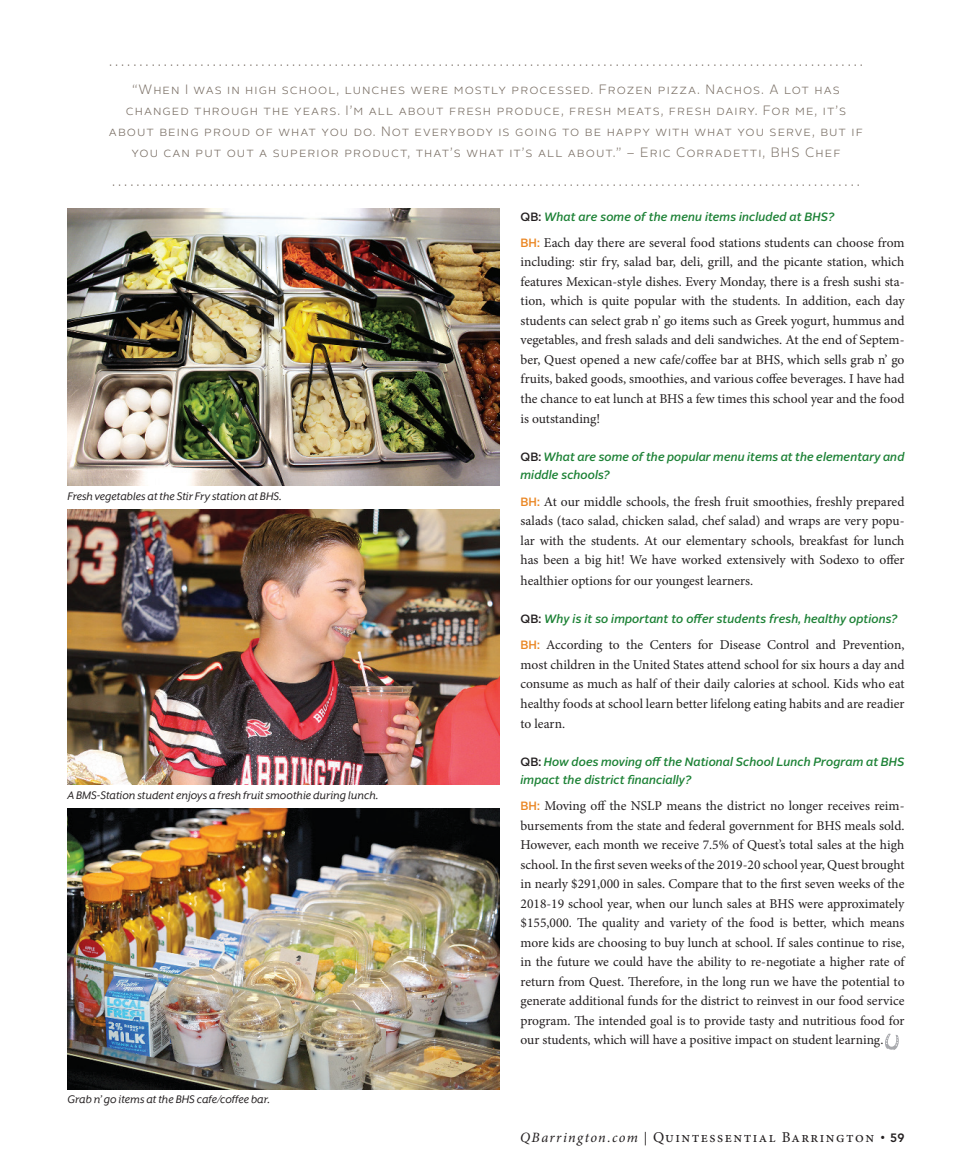
<style>
.page{position:relative;width:972px;height:1175px;background:#fff}
.page>*{position:absolute;margin:0;border:0;box-sizing:border-box;transform-origin:0 0}
.t1{font:300 15px "Alright Sans";color:#796e64}
.t2{font:15px "Minion Pro";letter-spacing:.1em;color:#231f20}
.Interview-Answer{font:13.5px/19.6px "Minion Pro";letter-spacing:-.005em;color:#231f20;text-align:justify}
.t3{font:300 13.5px/21px "Alright Sans";letter-spacing:.075em;color:#796e64;text-align:center}
.Photo-Caption-No-Rul{font:12.75px "Mr Eaves XL San Alt RI";color:#231f20}
.Question{font:italic 500 12px/18px "Alright Sans";color:#1d8236}
.s1{font-style:normal;color:#231f20}
.s2{font-family:"Alright Sans";font-weight:500;font-size:12px;color:#ea8623}
.s3{font-style:italic;font-size:14.25px}
.s4{font-size:13.5px}
.s5{font-size:12px}
.s6{font-family:"Avenir LT Std";font-weight:800;font-size:12px}
</style>
<div class="page">
<svg style="left:885px;top:1033px;width:14px;height:17px"></svg>
<img style="left:68px;top:808px;width:432px;height:281px">
<img style="left:68px;top:209px;width:432px;height:276px">
<img style="left:68px;top:509px;width:432px;height:276px">
<p class="t1" style="left:109px;top:50px;width:756px">............................................................................................................................</p>
<p class="t3" style="left:109px;top:79px;width:756px">“When I was in high school, lunches were mostly processed. Frozen pizza. Nachos. A lot has changed through the years. I’m all about fresh produce, fresh meats, fresh dairy. For me, it’s about being proud of what you do. Not everybody is going to be happy with what you serve, but if you can put out a superior product, that’s what it’s all about.” – Eric Corradetti, BHS Chef</p>
<p class="t1" style="left:112px;top:170px;width:749px">...........................................................................................................................</p>
<p class="Photo-Caption-No-Rul" style="left:68px;top:489px;width:216px">Fresh vegetables at the Stir Fry station at BHS.</p>
<p class="Photo-Caption-No-Rul" style="left:68px;top:788px;width:313px">A BMS-Station student enjoys a fresh fruit smoothie during lunch.</p>
<p class="Photo-Caption-No-Rul" style="left:68px;top:1092px;width:204px">Grab n’ go items at the BHS cafe/coffee bar.</p>
<p class="Question" style="left:521px;top:207px;width:315px"><span class="s1">QB:</span> What are some of the menu items included at BHS?</p>
<p class="Interview-Answer" style="left:521px;top:233px;width:386px"><span class="s2">BH:</span> Each day there are several food stations students can choose from including: stir fry, salad bar, deli, grill, and the picante station, which features Mexican-style dishes. Every Monday, there is a fresh sushi sta&shy;tion, which is quite popular with the students. In addition, each day students can select grab n’ go items such as Greek yogurt, hummus and vegetables, and fresh salads and deli sandwiches. At the end of Septem&shy;ber, Quest opened a new cafe/coffee bar at BHS, which sells grab n’ go fruits, baked goods, smoothies, and various coffee beverages. I have had the chance to eat lunch at BHS a few times this school year and the food is outstanding!</p>
<p class="Question" style="left:521px;top:448px;width:385px"><span class="s1">QB:</span> What are some of the popular menu items at the elementary and middle schools?</p>
<p class="Interview-Answer" style="left:521px;top:491px;width:385px"><span class="s2">BH:</span> At our middle schools, the fresh fruit smoothies, freshly prepared salads (taco salad, chicken salad, chef salad) and wraps are very popu&shy;lar with the students. At our elementary schools, breakfast for lunch has been a big hit! We have worked extensively with Sodexo to offer healthier options for our youngest learners.</p>
<p class="Question" style="left:521px;top:609px;width:379px"><span class="s1">QB:</span> Why is it so important to offer students fresh, healthy options?</p>
<p class="Interview-Answer" style="left:521px;top:635px;width:385px"><span class="s2">BH:</span> According to the Centers for Disease Control and Prevention, most children in the United States attend school for six hours a day and consume as much as half of their daily calories at school. Kids who eat healthy foods at school learn better lifelong eating habits and are readier to learn.</p>
<p class="Question" style="left:521px;top:753px;width:385px"><span class="s1">QB:</span> How does moving off the National School Lunch Program at BHS impact the district financially?</p>
<p class="Interview-Answer" style="left:521px;top:796px;width:386px"><span class="s2">BH:</span> Moving off the NSLP means the district no longer receives reim&shy;bursements from the state and federal government for BHS meals sold.<br>However, each month we receive 7.5% of Quest’s total sales at the high school. In the first seven weeks of the 2019-20 school year, Quest brought in nearly $291,000 in sales. Compare that to the first seven weeks of the 2018-19 school year, when our lunch sales at BHS were approximately $155,000. The quality and variety of the food is better, which means more kids are choosing to buy lunch at school. If sales continue to rise, in the future we could have the ability to re-negotiate a higher rate of return from Quest. Therefore, in the long run we have the potential to generate additional funds for the district to reinvest in our food service program. The intended goal is to provide tasty and nutritious food for our students, which will have a positive impact on student learning.</p>
<p class="t2" style="left:520px;top:1126px;width:386px"><span class="s3">QBarrington.com</span> <span class="s4">|</span> Quintessential Barrington <span class="s5">•</span> <span class="s6">59</span></p>
</div>
